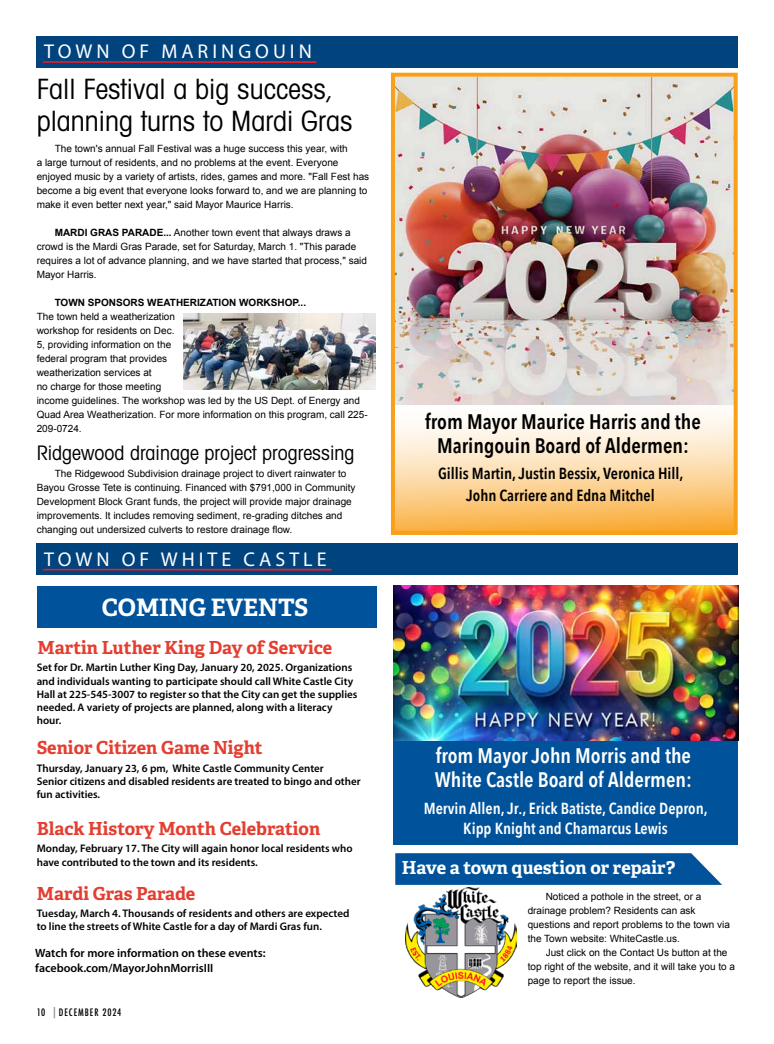
<style>
.page{position:relative;width:774px;height:1044px;background:#fff}
.page>*{position:absolute;margin:0;border:0;box-sizing:border-box;transform-origin:0 0}
.t1{font:condensed 28px/32px "Avant Garde";color:#000}
.t2{font:700 24px "Adelle";color:#fff}
.t3{font:600 21px/24px "Avenir Next Condensed";color:#000;text-align:center}
.t4{font:600 21px/24px "Avenir Next Condensed";color:#fff}
.t5{font:condensed 20px "Avant Garde";color:#000}
.t6{font:20px "Myriad Pro";letter-spacing:.2em;color:#fff}
.t7{font:700 18px "Adelle";color:#e43e30}
.t8{font:700 18px "Adelle";letter-spacing:-.005em;color:#fff}
.t9{font:600 16px/19.2px "Avenir Next Condensed";color:#fff;text-align:center}
.t10{font:600 16px/22px "Avenir Next Condensed";color:#000;text-align:center}
.t11{font:600 12px/14.4px "Myriad Pro";color:#000}
.t12{font:600 11px/13.2px "Myriad Pro";color:#000}
.t13{font:10px/14px "Arial";color:#000}
.t14{font:700 10px "Arial";color:#000}
.t15{font:500 condensed 10px "Futura";letter-spacing:.09em;color:#000}
.s1{font-weight:700}
.s2{font-size:12px;color:#939598}
</style>
<div class="page">
<svg style="left:395px;top:853px;width:327px;height:32px;background:#0e5c9f"></svg>
<div style="left:36px;top:36px;width:702px;height:32px;background:#00437d"></div>
<svg style="left:42px;top:61px;width:275px;height:2px"></svg>
<div style="left:36px;top:544px;width:702px;height:31px;background:#00437d"></div>
<svg style="left:42px;top:569px;width:290px;height:2px"></svg>
<div style="left:394px;top:741px;width:344px;height:104px;background:#00539a"></div>
<svg style="left:396px;top:404px;width:337px;height:126px"></svg>
<div style="left:37px;top:586px;width:340px;height:41px;background:#00539a"></div>
<img style="left:405px;top:888px;width:111px;height:110px">
<img style="left:396px;top:78px;width:337px;height:326px">
<img style="left:394px;top:585px;width:344px;height:156px">
<img style="left:184px;top:313px;width:191px;height:77px">
<div style="left:391px;top:73px;width:347px;height:462px;border:4px solid #f9a01b"></div>
<h3 class="t6" style="left:44px;top:41px;width:269px">TOWN OF MARINGOUIN</h3>
<h1 class="t1" style="left:37px;top:72px;width:317px">Fall Festival a big success, planning turns to Mardi Gras</h1>
<p class="t13" style="left:37px;top:142px;width:334px;text-indent:18px">The town's annual Fall Festival was a huge success this year, with<br>a large turnout of residents, and no problems at the event. Everyone enjoyed music by a variety of artists, rides, games and more. "Fall Fest has become a big event that everyone looks forward to, and we are planning to make it even better next year," said Mayor Maurice Harris.</p>
<p class="t13" style="left:37px;top:226px;width:332px;text-indent:18px"><span class="s1">MARDI GRAS PARADE...</span> Another town event that always draws a crowd is the Mardi Gras Parade, set for Saturday, March 1. "This parade requires a lot of advance planning, and we have started that process," said Mayor Harris.</p>
<p class="t14" style="left:55px;top:296px;width:253px">TOWN SPONSORS WEATHERIZATION WORKSHOP...</p>
<p class="t13" style="left:37px;top:310px;width:333px">The town held a weatherization<br>workshop for residents on Dec.<br>5, providing information on the<br>federal program that provides<br>weatherization services at<br>no charge for those meeting<br>income guidelines. The workshop was led by the US Dept. of Energy and Quad Area Weatherization. For more information on this program, call 225- 209-0724.</p>
<h3 class="t5" style="left:37px;top:441px;width:319px">Ridgewood drainage project progressing</h3>
<p class="t13" style="left:37px;top:467px;width:320px;text-indent:18px">The Ridgewood Subdivision drainage project to divert rainwater to Bayou Grosse Tete is continuing. Financed with $791,000 in Community Development Block Grant funds, the project will provide major drainage improvements. It includes removing sediment, re-grading ditches and changing out undersized culverts to restore drainage flow.</p>
<h3 class="t6" style="left:44px;top:548px;width:284px">TOWN OF WHITE CASTLE</h3>
<h2 class="t2" style="left:102px;top:592px;width:208px">COMING EVENTS</h2>
<h3 class="t7" style="left:37px;top:636px;width:296px">Martin Luther King Day of Service</h3>
<p class="t12" style="left:37px;top:661px;width:322px">Set for Dr. Martin Luther King Day, January 20, 2025. Organizations and individuals wanting to participate should call White Castle City Hall at 225-545-3007 to register so that the City can get the supplies needed. A variety of projects are planned, along with a literacy hour.</p>
<h3 class="t7" style="left:37px;top:736px;width:228px">Senior Citizen Game Night</h3>
<p class="t12" style="left:37px;top:762px;width:326px">Thursday, January 23, 6 pm, White Castle Community Center<br>Senior citizens and disabled residents are treated to bingo and other fun activities.</p>
<h3 class="t7" style="left:37px;top:817px;width:285px">Black History Month Celebration</h3>
<p class="t12" style="left:37px;top:842px;width:317px">Monday, February 17. The City will again honor local residents who have contributed to the town and its residents.</p>
<h3 class="t7" style="left:37px;top:882px;width:160px">Mardi Gras Parade</h3>
<p class="t12" style="left:37px;top:907px;width:314px">Tuesday, March 4. Thousands of residents and others are expected to line the streets of White Castle for a day of Mardi Gras fun.</p>
<p class="t11" style="left:35px;top:946px;width:232px">Watch for more information on these events: facebook.com/MayorJohnMorrisIII</p>
<p class="t15" style="left:37px;top:1006px;width:86px">10 <span class="s2">|</span>DECEMBER 2024</p>
<h3 class="t3" style="left:425px;top:409px;width:277px">from Mayor Maurice Harris and the<br>Maringouin Board of Aldermen:</h3>
<h3 class="t10" style="left:438px;top:462px;width:247px">Gillis Martin, Justin Bessix, Veronica Hill,<br>John Carriere and Edna Mitchel</h3>
<h3 class="t4" style="left:435px;top:743px;width:259px">from Mayor John Morris and the<br>White Castle Board of Aldermen:</h3>
<h3 class="t9" style="left:424px;top:799px;width:285px">Mervin Allen, Jr., Erick Batiste, Candice Depron,<br>Kipp Knight and Chamarcus Lewis</h3>
<h3 class="t8" style="left:402px;top:856px;width:275px">Have a town question or repair?</h3>
<p class="t13" style="left:528px;top:890px;width:204px;text-indent:18px">Noticed a pothole in the street, or a drainage problem? Residents can ask questions and report problems to the town via the Town website: WhiteCastle.us.</p>
<p class="t13" style="left:528px;top:946px;width:209px;text-indent:18px">Just click on the Contact Us button at the top right of the website, and it will take you to a page to report the issue.</p>
</div>
